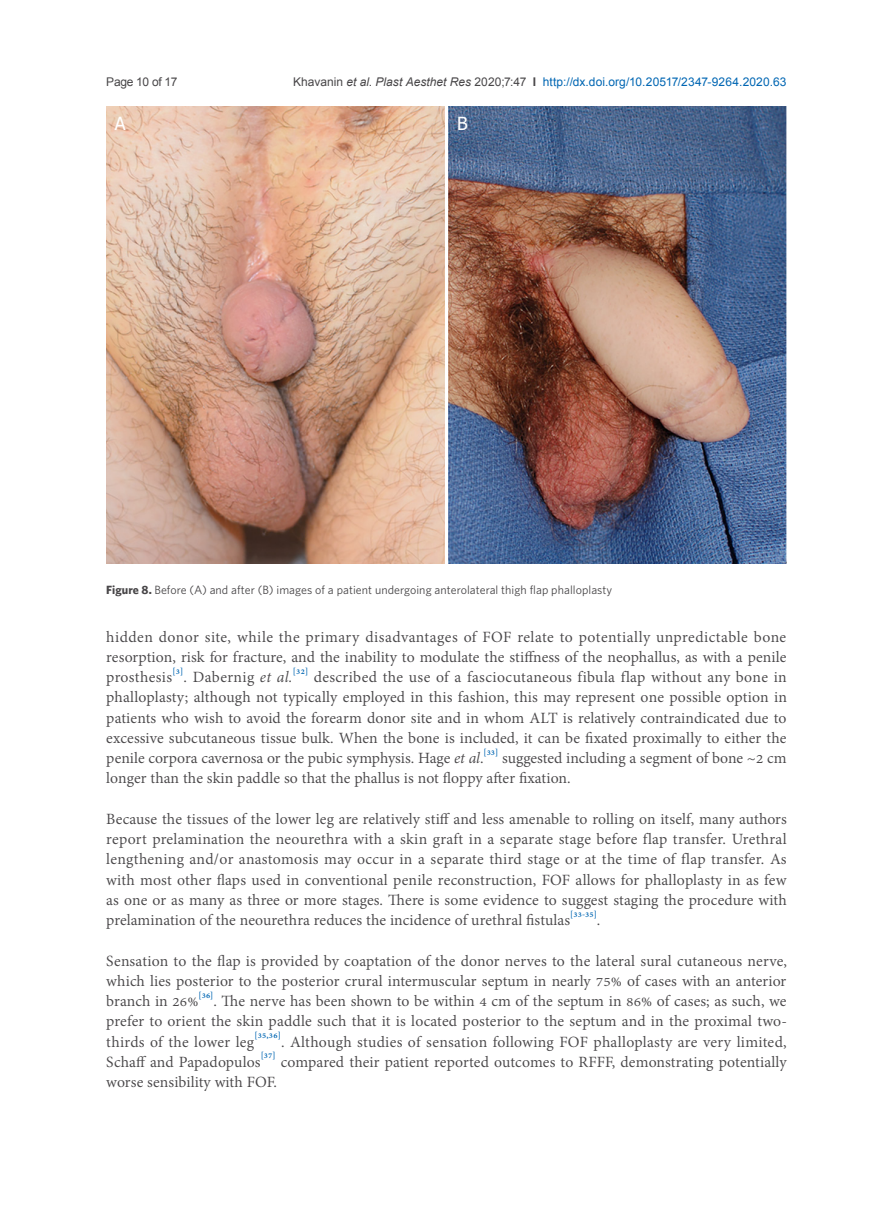
<style>
.page{position:relative;width:893px;height:1212px;background:#fff}
.page>*{position:absolute;margin:0;border:0;box-sizing:border-box;transform-origin:0 0}
.正文{font:19.2px/20.2px "Adobe Thai";color:#484648;text-align:justify}
.t1{font:18px "Tahoma";color:#fff}
.正文-2{font:12px "Whitney";letter-spacing:.005em;color:#484648}
.t2{font:12px "Arial";letter-spacing:.01em;color:#0166b3}
.t3{font:12px "Arial";letter-spacing:-.025em;color:#484648}
.s1{color:#484648}
.s2{font-style:italic;color:#484648}
.s3{font-weight:700;color:#484648}
.s4{font-weight:700}
.s5{font-style:italic}
</style>
<div class="page">
<img style="left:106px;top:106px;width:338px;height:457px">
<img style="left:449px;top:106px;width:338px;height:457px">
<p class="t3" style="left:106px;top:73px;width:73px">Page 10 of 17</p>
<p class="t2" style="left:293px;top:73px;width:495px"><span class="s1">Khavanin</span> <span class="s2">et al</span><span class="s1">.</span> <span class="s2">Plast Aesthet Res</span> <span class="s1">2020;7:47</span> <span class="s3">I</span> http://dx.doi.org/10.20517/2347-9264.2020.63</p>
<p class="t1" style="left:115px;top:112px;width:12px">A</p>
<p class="t1" style="left:457px;top:112px;width:12px">B</p>
<p class="正文-2" style="left:106px;top:583px;width:507px"><span class="s4">Figure 8.</span> Before (A) and after (B) images of a patient undergoing anterolateral thigh flap phalloplasty</p>
<p class="正文" style="left:106px;top:625px;width:682px">hidden donor site, while the primary disadvantages of FOF relate to potentially unpredictable bone resorption, risk for fracture, and the inability to modulate the stiffness of the neophallus, as with a penile prosthesis<sup>[3]</sup>. Dabernig <span class="s5">et al.</span><sup>[32]</sup> described the use of a fasciocutaneous fibula flap without any bone in phalloplasty; although not typically employed in this fashion, this may represent one possible option in patients who wish to avoid the forearm donor site and in whom ALT is relatively contraindicated due to excessive subcutaneous tissue bulk. When the bone is included, it can be fixated proximally to either the penile corpora cavernosa or the pubic symphysis. Hage <span class="s5">et al</span>.<sup>[33]</sup> suggested including a segment of bone ~2 cm</p>
<p class="正文" style="left:106px;top:766px;width:466px">longer than the skin paddle so that the phallus is not floppy after fixation.</p>
<p class="正文" style="left:106px;top:807px;width:682px">Because the tissues of the lower leg are relatively stiff and less amenable to rolling on itself, many authors report prelamination the neourethra with a skin graft in a separate stage before flap transfer. Urethral lengthening and/or anastomosis may occur in a separate third stage or at the time of flap transfer. As with most other flaps used in conventional penile reconstruction, FOF allows for phalloplasty in as few as one or as many as three or more stages. There is some evidence to suggest staging the procedure with prelamination of the neourethra reduces the incidence of urethral fistulas<sup>[33-35]</sup>.</p>
<p class="正文" style="left:106px;top:949px;width:682px">Sensation to the flap is provided by coaptation of the donor nerves to the lateral sural cutaneous nerve, which lies posterior to the posterior crural intermuscular septum in nearly 75% of cases with an anterior branch in 26%<sup>[36]</sup>. The nerve has been shown to be within 4 cm of the septum in 86% of cases; as such, we prefer to orient the skin paddle such that it is located posterior to the septum and in the proximal two&shy;thirds of the lower leg<sup>[35,36]</sup>. Although studies of sensation following FOF phalloplasty are very limited, Schaff and Papadopulos<sup>[37]</sup> compared their patient reported outcomes to RFFF, demonstrating potentially worse sensibility with FOF.</p>
</div>
